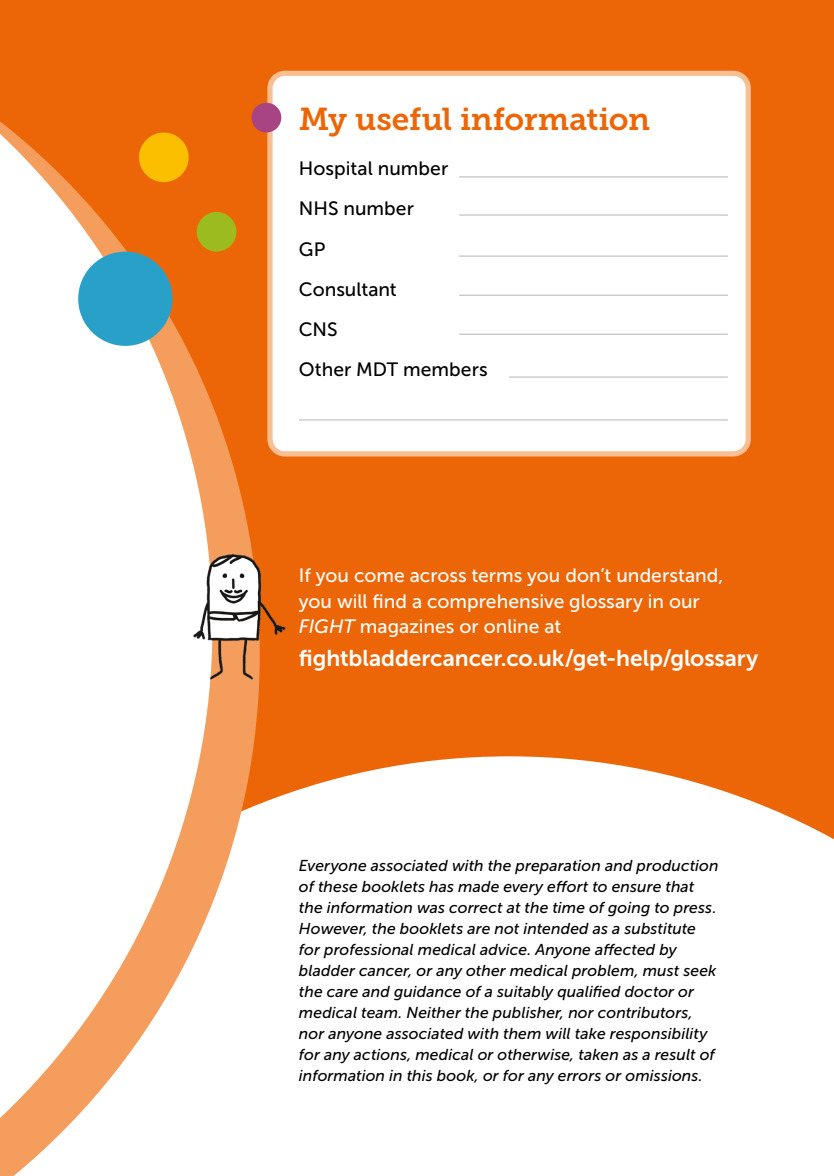
<style>
.page{position:relative;width:834px;height:1176px;background:#fff}
.page>*{position:absolute;margin:0;border:0;box-sizing:border-box;transform-origin:0 0}
.t1{font:31.5px "Museo Slab 700";letter-spacing:-.01em;color:#ec6608}
.t2{font:22.75px "Museo Sans 700";letter-spacing:-.005em;color:#fff}
.t3{font:19.25px/25.4px "Museo Sans 500";color:#fff}
.t4{font:19.25px/40.2px "Museo Sans 500";color:#000}
.t5{font:italic 15.75px/21px "Museo Sans 500";letter-spacing:.005em;color:#000}
.s1{font-style:italic}
</style>
<div class="page">
<div style="left:0;top:0;width:833px;height:1176px;background:#ec6608"></div>
<div style="left:260px;top:756px;width:573px;height:420px;background:#fff"></div>
<svg style="left:212px;top:105px;width:48px;height:1071px"></svg>
<svg style="left:0;top:121px;width:212px;height:1055px;background:#fbe1ce"></svg>
<div style="left:78px;top:252px;width:94px;height:94px;background:#29a0c8;border-radius:50%"></div>
<div style="left:139px;top:132px;width:50px;height:50px;background:#fcbf00;border-radius:50%"></div>
<div style="left:197px;top:212px;width:39px;height:40px;background:#9bbb1e;border-radius:50%"></div>
<div style="left:270px;top:73px;width:478px;height:381px;background:#fff;border-radius:15px"></div>
<div style="left:267px;top:71px;width:483px;height:385px;border:5px solid #f9bf93;border-radius:15px"></div>
<hr style="left:459px;top:176px;width:268px;height:2px;background:#c6c6c6">
<hr style="left:459px;top:214px;width:268px;height:2px;background:#c6c6c6">
<hr style="left:459px;top:255px;width:268px;height:2px;background:#c6c6c6">
<hr style="left:459px;top:295px;width:268px;height:1px;background:#c6c6c6">
<hr style="left:459px;top:334px;width:268px;height:1px;background:#c6c6c6">
<hr style="left:509px;top:376px;width:218px;height:2px;background:#c6c6c6">
<hr style="left:299px;top:419px;width:428px;height:1px;background:#c6c6c6">
<div style="left:251px;top:103px;width:30px;height:29px;background:#a84481;border-radius:50%"></div>
<img style="left:172px;top:522px;width:114px;height:172px">
<h1 class="t1" style="left:299px;top:101px;width:352px">My useful information</h1>
<p class="t4" style="left:299px;top:148px;width:190px">Hospital number<br>NHS number<br>GP<br>Consultant<br>CNS<br>Other MDT members</p>
<p class="t3" style="left:299px;top:563px;width:426px">If you come across terms you don’t understand, you will find a comprehensive glossary in our<br><span class="s1">FIGHT</span> magazines or online at</p>
<h2 class="t2" style="left:299px;top:645px;width:461px">fightbladdercancer.co.uk/get-help/glossary</h2>
<p class="t5" style="left:299px;top:855px;width:421px">Everyone associated with the preparation and production of these booklets has made every effort to ensure that the information was correct at the time of going to press.<br>However, the booklets are not intended as a substitute for professional medical advice. Anyone affected by bladder cancer, or any other medical problem, must seek the care and guidance of a suitably qualified doctor or medical team. Neither the publisher, nor contributors, nor anyone associated with them will take responsibility for any actions, medical or otherwise, taken as a result of information in this book, or for any errors or omissions.</p>
</div>
